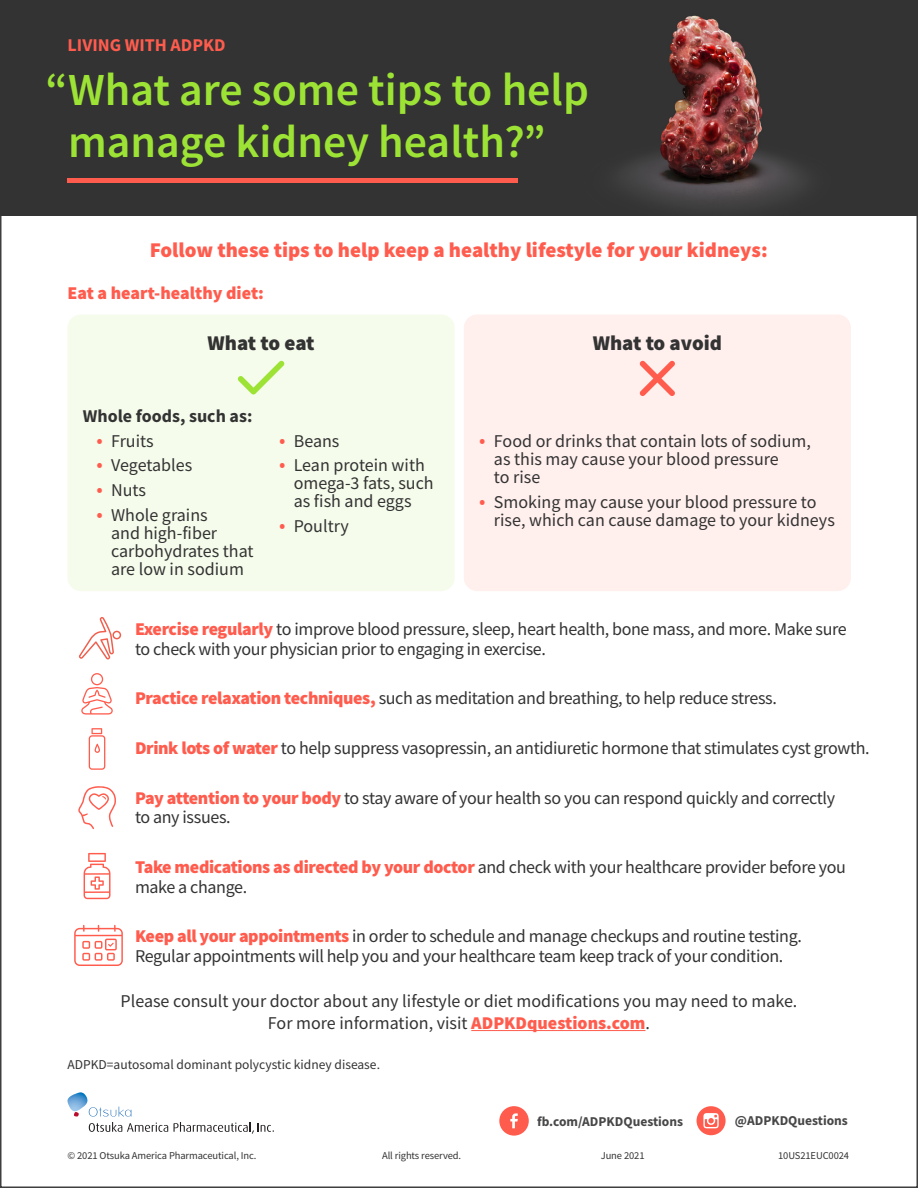
<style>
.page{position:relative;width:918px;height:1188px;background:#fff}
.page>*{position:absolute;margin:0;border:0;box-sizing:border-box;transform-origin:0 0}
.t1{font:600 45.9px/51.9px "Source Sans Pro";color:#9ce335;text-align:center}
.t2{font:900 21px "Source Sans Pro";color:#ff5c4e}
.t3{font:900 21px "Source Sans Pro";letter-spacing:-.005em;color:#333}
.t4{font:18px/19.5px "Source Sans Pro";letter-spacing:-.02em;color:#333}
.t5{font:18px/18px "Source Sans Pro";color:#333}
.t6{font:900 18px "Source Sans Pro";color:#ff5c4e}
.t7{font:700 18px "Source Sans Pro";color:#333}
.t8{font:700 18px "Source Sans Pro";color:#ff5c4e}
.t9{font:13.5px "Source Sans Pro";color:#333}
.bodycopy{font:700 13.5px "Source Sans Pro";color:#474747}
.t10{font:10.5px "Source Sans Pro";letter-spacing:-.01em;color:#333}
.s1{font-size:21px;color:#ff5c4e}
.s2{font-weight:900;color:#ff5c4e}
</style>
<div class="page">
<hr style="left:471px;top:1030px;width:175px;height:1px;background:#ff5c4e">
<svg style="left:68px;top:1092px;width:100px;height:40px"></svg>
<svg style="left:174px;top:1122px;width:100px;height:12px"></svg>
<img style="left:0;top:0;width:918px;height:216px">
<hr style="left:68px;top:178px;width:450px;height:4px;background:#ff5c4e">
<div style="left:68px;top:315px;width:387px;height:276px;background:#f5fceb;border-radius:14px"></div>
<div style="left:464px;top:315px;width:387px;height:276px;background:#ffefed;border-radius:14px"></div>
<svg style="left:640px;top:361px;width:35px;height:35px"></svg>
<svg style="left:238px;top:361px;width:46px;height:33px"></svg>
<svg style="left:79px;top:617px;width:42px;height:42px"></svg>
<svg style="left:81px;top:673px;width:32px;height:42px"></svg>
<svg style="left:89px;top:728px;width:16px;height:42px"></svg>
<svg style="left:74px;top:925px;width:49px;height:41px"></svg>
<svg style="left:78px;top:786px;width:38px;height:43px"></svg>
<svg style="left:84px;top:853px;width:26px;height:46px"></svg>
<div style="left:697px;top:1106px;width:29px;height:29px;background:#ff5c4e;border-radius:50%"></div>
<svg style="left:703px;top:1113px;width:16px;height:15px"></svg>
<div style="left:499px;top:1106px;width:30px;height:30px;background:#ff5c4e;border-radius:50%"></div>
<svg style="left:510px;top:1113px;width:8px;height:15px"></svg>
<p class="t8" style="left:68px;top:33px;width:159px">LIVING WITH ADPKD</p>
<p class="t1" style="left:46px;top:63px;width:545px">“What are some tips to help manage kidney health?”</p>
<p class="t2" style="left:150px;top:236px;width:620px">Follow these tips to help keep a healthy lifestyle for your kidneys:</p>
<p class="t6" style="left:68px;top:281px;width:198px">Eat a heart-healthy diet:</p>
<p class="t3" style="left:208px;top:328px;width:108px">What to eat</p>
<p class="t3" style="left:593px;top:328px;width:131px">What to avoid</p>
<p class="t7" style="left:83px;top:404px;width:171px">Whole foods, such as:</p>
<p class="t4" style="left:96px;top:431px;width:59px"><span class="s1">•</span> Fruits</p>
<p class="t4" style="left:96px;top:456px;width:97px"><span class="s1">•</span> Vegetables</p>
<p class="t4" style="left:96px;top:480px;width:51px"><span class="s1">•</span> Nuts</p>
<p class="t5" style="left:111px;top:506px;width:144px;text-indent:-15px"><span class="s1">•</span> Whole grains<br>and high-fiber carbohydrates that are low in sodium</p>
<p class="t4" style="left:279px;top:431px;width:62px"><span class="s1">•</span> Beans</p>
<p class="t5" style="left:294px;top:456px;width:142px;text-indent:-15px"><span class="s1">•</span> Lean protein with omega-3 fats, such as fish and eggs</p>
<p class="t5" style="left:279px;top:517px;width:71px"><span class="s1">•</span> Poultry</p>
<p class="t5" style="left:494px;top:432px;width:318px;text-indent:-15px"><span class="s1">•</span> Food or drinks that contain lots of sodium, as this may cause your blood pressure<br>to rise</p>
<p class="t5" style="left:494px;top:492px;width:342px;text-indent:-15px"><span class="s1">•</span> Smoking may cause your blood pressure to rise, which can cause damage to your kidneys</p>
<p class="t4" style="left:135px;top:619px;width:713px"><span class="s2">Exercise regularly</span> to improve blood pressure, sleep, heart health, bone mass, and more. Make sure to check with your physician prior to engaging in exercise.</p>
<p class="t4" style="left:135px;top:689px;width:643px"><span class="s2">Practice relaxation techniques,</span> such as meditation and breathing, to help reduce stress.</p>
<p class="t4" style="left:135px;top:738px;width:736px"><span class="s2">Drink lots of water</span> to help suppress vasopressin, an antidiuretic hormone that stimulates cyst growth.</p>
<p class="t4" style="left:135px;top:788px;width:702px"><span class="s2">Pay attention to your body</span> to stay aware of your health so you can respond quickly and correctly to any issues.</p>
<p class="t4" style="left:135px;top:857px;width:713px"><span class="s2">Take medications as directed by your doctor</span> and check with your healthcare provider before you make a change.</p>
<p class="t4" style="left:135px;top:927px;width:668px"><span class="s2">Keep all your appointments</span> in order to schedule and manage checkups and routine testing.<br>Regular appointments will help you and your healthcare team keep track of your condition.</p>
<p class="t5" style="left:121px;top:991px;width:678px">Please consult your doctor about any lifestyle or diet modifications you may need to make.</p>
<p class="t5" style="left:268px;top:1014px;width:384px">For more information, visit <span class="s2">ADPKDquestions.com</span>.</p>
<p class="t9" style="left:68px;top:1056px;width:314px">ADPKD=autosomal dominant polycystic kidney disease.</p>
<p class="bodycopy" style="left:537px;top:1112px;width:148px">fb.com/ADPKDQuestions</p>
<p class="bodycopy" style="left:735px;top:1112px;width:115px">@ADPKDQuestions</p>
<p class="t10" style="left:68px;top:1148px;width:190px">© 2021 Otsuka America Pharmaceutical, Inc.</p>
<p class="t10" style="left:382px;top:1148px;width:81px">All rights reserved.</p>
<p class="t10" style="left:601px;top:1148px;width:45px">June 2021</p>
<p class="t10" style="left:778px;top:1148px;width:73px">10US21EUC0024</p>
</div>
